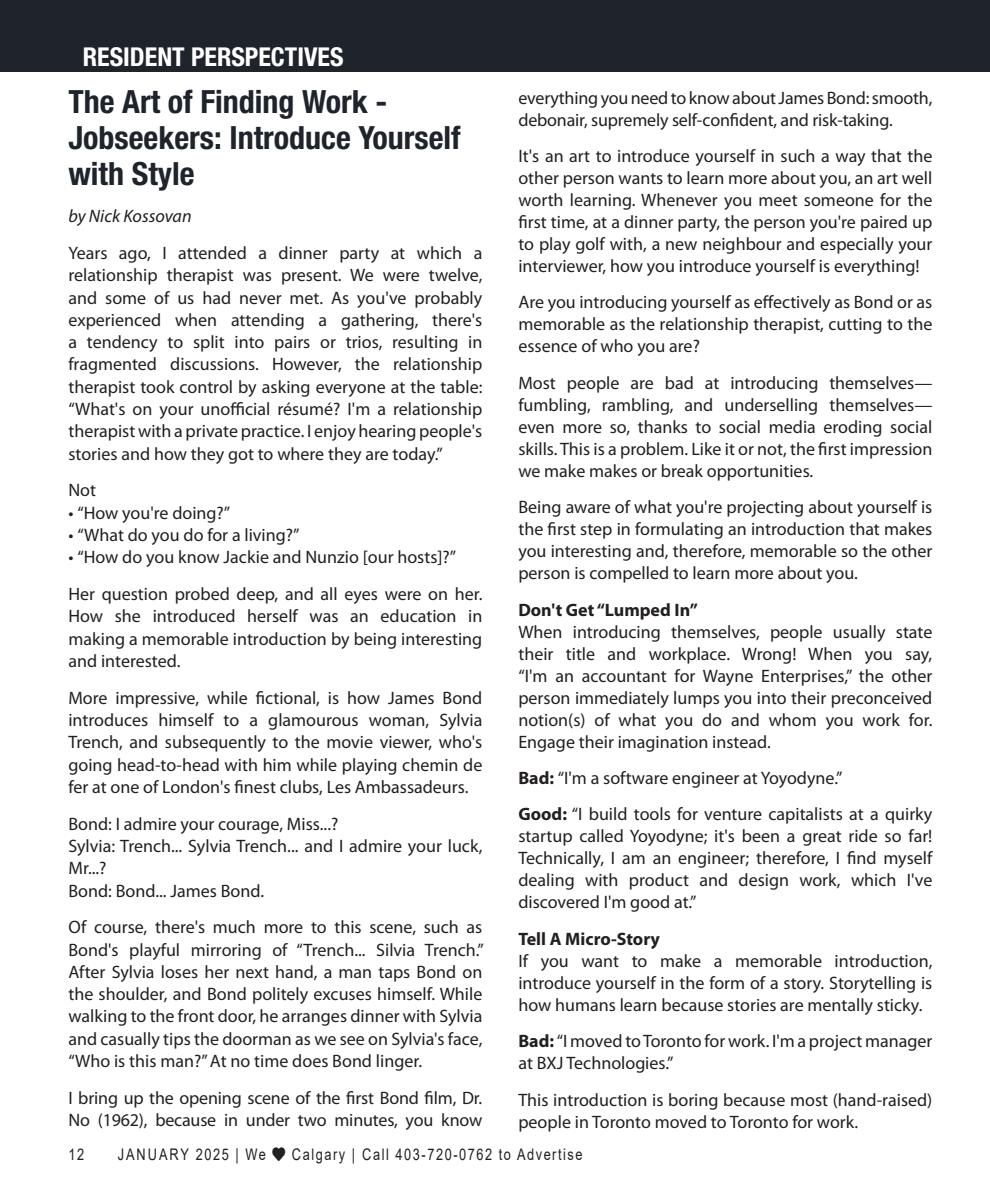
<style>
.page{position:relative;width:990px;height:1188px;background:#fff}
.page>*{position:absolute;margin:0;border:0;box-sizing:border-box;transform-origin:0 0}
.In_Around_title{font:700 condensed 32px/36.4px "Helvetica Neue LT Std";color:#1e232c}
.t1{font:700 condensed 26px "Helvetica Neue LT Std";color:#fff}
.Body_text{font:18px/22px "Myriad Pro";color:#231f20;text-align:justify}
.t2{font:700 18px "Myriad Pro";color:#231f20}
.Body_text-2{font:italic 18px "Myriad Pro";color:#231f20}
.t3{font:16px "Arial";letter-spacing:.12em;color:#231f20;scale:.8 1}
.s1{font-weight:700}
</style>
<div class="page">
<div style="left:0;top:0;width:990px;height:72px;background:#1e232c"></div>
<p class="t1" style="left:83px;top:41px;width:262px">RESIDENT PERSPECTIVES</p>
<p class="In_Around_title" style="left:68px;top:83px;width:394px">The Art of Finding Work -<br>Jobseekers: Introduce Yourself with Style</p>
<p class="Body_text-2" style="left:68px;top:205px;width:125px">by Nick Kossovan</p>
<p class="Body_text" style="left:68px;top:241px;width:416px">Years ago, I attended a dinner party at which a relationship therapist was present. We were twelve, and some of us had never met. As you've probably experienced when attending a gathering, there's a tendency to split into pairs or trios, resulting in fragmented discussions. However, the relationship therapist took control by asking everyone at the table: “What's on your unofficial résumé? I'm a relationship therapist with a private practice. I enjoy hearing people's stories and how they got to where they are today.”</p>
<p class="Body_text" style="left:68px;top:479px;width:29px">Not</p>
<p class="Body_text" style="left:68px;top:501px;width:163px">• “How you're doing?”</p>
<p class="Body_text" style="left:68px;top:524px;width:233px">• “What do you do for a living?”</p>
<p class="Body_text" style="left:68px;top:546px;width:389px">• “How do you know Jackie and Nunzio [our hosts]?”</p>
<p class="Body_text" style="left:68px;top:583px;width:416px">Her question probed deep, and all eyes were on her.<br>How she introduced herself was an education in making a memorable introduction by being interesting and interested.</p>
<p class="Body_text" style="left:68px;top:686px;width:416px">More impressive, while fictional, is how James Bond introduces himself to a glamourous woman, Sylvia Trench, and subsequently to the movie viewer, who's going head-to-head with him while playing chemin de fer at one of London's finest clubs, Les Ambassadeurs.</p>
<p class="Body_text" style="left:68px;top:812px;width:271px">Bond: I admire your courage, Miss...?</p>
<p class="Body_text" style="left:68px;top:834px;width:416px">Sylvia: Trench... Sylvia Trench... and I admire your luck,<br>Mr...?</p>
<p class="Body_text" style="left:68px;top:879px;width:197px">Bond: Bond... James Bond.</p>
<p class="Body_text" style="left:68px;top:916px;width:417px">Of course, there's much more to this scene, such as Bond's playful mirroring of “Trench... Silvia Trench.” After Sylvia loses her next hand, a man taps Bond on the shoulder, and Bond politely excuses himself. While walking to the front door, he arranges dinner with Sylvia and casually tips the doorman as we see on Sylvia's face, “Who is this man?” At no time does Bond linger.</p>
<p class="Body_text" style="left:68px;top:1086px;width:415px">I bring up the opening scene of the first Bond film, Dr.<br>No (1962), because in under two minutes, you know</p>
<p class="Body_text" style="left:518px;top:86px;width:415px">everything you need to know about James Bond: smooth, debonair, supremely self-confident, and risk-taking.</p>
<p class="Body_text" style="left:518px;top:145px;width:416px">It's an art to introduce yourself in such a way that the other person wants to learn more about you, an art well worth learning. Whenever you meet someone for the first time, at a dinner party, the person you're paired up to play golf with, a new neighbour and especially your interviewer, how you introduce yourself is everything!</p>
<p class="Body_text" style="left:518px;top:291px;width:416px">Are you introducing yourself as effectively as Bond or as memorable as the relationship therapist, cutting to the essence of who you are?</p>
<p class="Body_text" style="left:518px;top:371px;width:416px">Most people are bad at introducing themselves— fumbling, rambling, and underselling themselves— even more so, thanks to social media eroding social skills. This is a problem. Like it or not, the first impression we make makes or break opportunities.</p>
<p class="Body_text" style="left:518px;top:496px;width:416px">Being aware of what you're projecting about yourself is the first step in formulating an introduction that makes you interesting and, therefore, memorable so the other person is compelled to learn more about you.</p>
<p class="t2" style="left:518px;top:598px;width:181px">Don't Get “Lumped In”</p>
<p class="Body_text" style="left:518px;top:620px;width:416px">When introducing themselves, people usually state their title and workplace. Wrong! When you say, “I'm an accountant for Wayne Enterprises,” the other person immediately lumps you into their preconceived notion(s) of what you do and whom you work for.<br>Engage their imagination instead.</p>
<p class="Body_text" style="left:518px;top:759px;width:416px;line-height:36.4px"><span class="s1">Bad:</span> “I'm a software engineer at Yoyodyne.”<br><span class="s1">Good:</span> “I build tools for venture capitalists at a quirky</p>
<p class="Body_text" style="left:518px;top:825px;width:416px">startup called Yoyodyne; it's been a great ride so far!<br>Technically, I am an engineer; therefore, I find myself dealing with product and design work, which I've discovered I'm good at.”</p>
<p class="t2" style="left:518px;top:927px;width:143px">Tell A Micro-Story</p>
<p class="Body_text" style="left:518px;top:949px;width:416px">If you want to make a memorable introduction, introduce yourself in the form of a story. Storytelling is how humans learn because stories are mentally sticky.</p>
<p class="Body_text" style="left:518px;top:1030px;width:416px"><span class="s1">Bad:</span> “I moved to Toronto for work. I'm a project manager at BXJ Technologies.”</p>
<p class="Body_text" style="left:518px;top:1088px;width:416px">This introduction is boring because most (hand-raised) people in Toronto moved to Toronto for work.</p>
<p class="t3" style="left:68px;top:1144px;width:21px">12</p>
<p class="t3" style="left:118px;top:1144px;width:583px">JANUARY 2025 | We ♥ Calgary | Call 403-720-0762 to Advertise</p>
</div>
